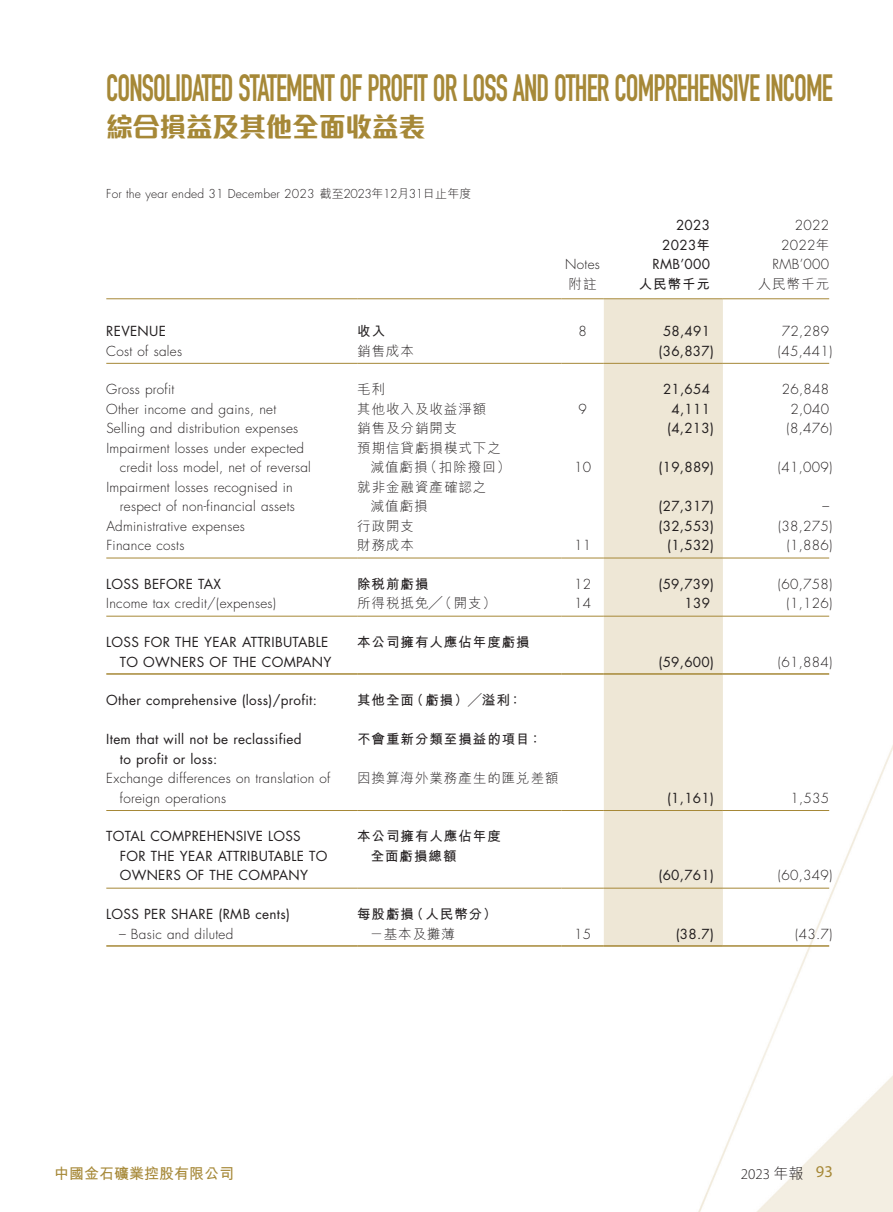
<style>
.page{position:relative;width:893px;height:1212px;background:#fff}
.page>*{position:absolute;margin:0;border:0;box-sizing:border-box;transform-origin:0 0}
.t1{font:37.5px "DIN Engschrift Std";letter-spacing:-.03em;color:#a68837;scale:.8 1}
.t2{font:800 27px "M Elle HK";letter-spacing:-.015em;color:#a68837}
.t3{font:700 15px "M Hei HK";color:#a68837}
.t4{font:300 15px "Myriad Pro";color:#231f20}
.t5{font:300 13.5px/19.5px "Futura Std";letter-spacing:.02em;color:#231f20}
.t6{font:13.5px/19.5px "Futura Std";letter-spacing:.02em;color:#231f20}
.t7{font:300 13.5px/19.5px "M Hei HK";letter-spacing:.07em;color:#231f20}
.t8{font:700 13.5px/19.5px "M Hei HK";letter-spacing:.07em;color:#231f20}
.t9{font:300 12px "Futura Std";letter-spacing:.015em;color:#231f20}
.s1{font-family:"M Hei HK"}
.s2{font-family:"M Hei HK";font-weight:700}
.s3{font-weight:400;font-size:16.5px;color:#a68837}
</style>
<div class="page">
<img style="left:106px;top:298px;width:787px;height:914px">
<div style="left:604px;top:299px;width:119px;height:646px;background:#eee7d6"></div>
<hr style="left:106px;top:298px;width:251px;height:1px;background:#a68837">
<hr style="left:357px;top:298px;width:204px;height:1px;background:#a68837">
<hr style="left:561px;top:298px;width:43px;height:1px;background:#a68837">
<hr style="left:604px;top:298px;width:119px;height:1px;background:#a68837">
<hr style="left:723px;top:298px;width:106px;height:1px;background:#a68837">
<hr style="left:106px;top:363px;width:251px;height:1px;background:#a68837">
<hr style="left:357px;top:363px;width:204px;height:1px;background:#a68837">
<hr style="left:561px;top:363px;width:43px;height:1px;background:#a68837">
<hr style="left:604px;top:363px;width:119px;height:1px;background:#a68837">
<hr style="left:723px;top:363px;width:106px;height:1px;background:#a68837">
<hr style="left:106px;top:558px;width:251px;height:1px;background:#a68837">
<hr style="left:357px;top:558px;width:204px;height:1px;background:#a68837">
<hr style="left:561px;top:558px;width:43px;height:1px;background:#a68837">
<hr style="left:604px;top:558px;width:119px;height:1px;background:#a68837">
<hr style="left:723px;top:558px;width:106px;height:1px;background:#a68837">
<hr style="left:106px;top:616px;width:251px;height:1px;background:#a68837">
<hr style="left:357px;top:616px;width:204px;height:1px;background:#a68837">
<hr style="left:561px;top:616px;width:43px;height:1px;background:#a68837">
<hr style="left:604px;top:616px;width:119px;height:1px;background:#a68837">
<hr style="left:723px;top:616px;width:106px;height:1px;background:#a68837">
<hr style="left:106px;top:673px;width:251px;height:2px;background:#a68837">
<hr style="left:357px;top:673px;width:204px;height:2px;background:#a68837">
<hr style="left:561px;top:673px;width:43px;height:2px;background:#a68837">
<hr style="left:604px;top:673px;width:119px;height:2px;background:#a68837">
<hr style="left:723px;top:673px;width:106px;height:2px;background:#a68837">
<hr style="left:106px;top:810px;width:251px;height:1px;background:#a68837">
<hr style="left:357px;top:810px;width:204px;height:1px;background:#a68837">
<hr style="left:561px;top:810px;width:43px;height:1px;background:#a68837">
<hr style="left:604px;top:810px;width:119px;height:1px;background:#a68837">
<hr style="left:723px;top:810px;width:106px;height:1px;background:#a68837">
<hr style="left:106px;top:888px;width:251px;height:1px;background:#a68837">
<hr style="left:357px;top:888px;width:204px;height:1px;background:#a68837">
<hr style="left:561px;top:888px;width:43px;height:1px;background:#a68837">
<hr style="left:604px;top:888px;width:119px;height:1px;background:#a68837">
<hr style="left:723px;top:888px;width:106px;height:1px;background:#a68837">
<hr style="left:106px;top:945px;width:251px;height:2px;background:#a68837">
<hr style="left:357px;top:945px;width:204px;height:2px;background:#a68837">
<hr style="left:561px;top:945px;width:43px;height:2px;background:#a68837">
<hr style="left:604px;top:945px;width:119px;height:2px;background:#a68837">
<hr style="left:723px;top:945px;width:106px;height:2px;background:#a68837">
<h1 class="t1" style="left:106px;top:66px;width:910px">CONSOLIDATED STATEMENT OF PROFIT OR LOSS AND OTHER COMPREHENSIVE INCOME</h1>
<h2 class="t2" style="left:106px;top:114px;width:321px">綜合損益及其他全面收益表</h2>
<p class="t9" style="left:106px;top:187px;width:367px">For the year ended 31 December 2023 <span class="s1">截至</span>2023<span class="s1">年</span>12<span class="s1">月</span>31<span class="s1">日止年度</span></p>
<p class="t6" style="left:676px;top:216px;width:36px">2023</p>
<p class="t5" style="left:795px;top:216px;width:36px">2022</p>
<p class="t6" style="left:662px;top:235px;width:49px">2023<span class="s2">年</span></p>
<p class="t5" style="left:781px;top:236px;width:50px">2022<span class="s1">年</span></p>
<p class="t5" style="left:565px;top:255px;width:36px">Notes</p>
<p class="t6" style="left:652px;top:255px;width:59px">RMB’000</p>
<p class="t5" style="left:772px;top:255px;width:58px">RMB’000</p>
<p class="t7" style="left:569px;top:274px;width:29px">附註</p>
<p class="t8" style="left:639px;top:273px;width:73px">人民幣千元</p>
<p class="t7" style="left:758px;top:274px;width:73px">人民幣千元</p>
<p class="t6" style="left:106px;top:321px;width:61px">REVENUE</p>
<p class="t8" style="left:357px;top:320px;width:29px">收入</p>
<p class="t5" style="left:578px;top:322px;width:10px">8</p>
<p class="t6" style="left:663px;top:321px;width:49px">58,491</p>
<p class="t5" style="left:782px;top:322px;width:49px">72,289</p>
<p class="t5" style="left:106px;top:341px;width:77px">Cost of sales</p>
<p class="t7" style="left:357px;top:341px;width:58px">銷售成本</p>
<p class="t6" style="left:659px;top:341px;width:57px">(36,837)</p>
<p class="t5" style="left:778px;top:341px;width:56px">(45,441)</p>
<p class="t5" style="left:106px;top:380px;width:70px">Gross profit</p>
<p class="t7" style="left:357px;top:379px;width:29px">毛利</p>
<p class="t6" style="left:663px;top:380px;width:49px">21,654</p>
<p class="t5" style="left:782px;top:380px;width:49px">26,848</p>
<p class="t5" style="left:106px;top:399px;width:171px">Other income and gains, net</p>
<p class="t7" style="left:357px;top:399px;width:131px">其他收入及收益淨額</p>
<p class="t5" style="left:578px;top:399px;width:10px">9</p>
<p class="t6" style="left:672px;top:399px;width:40px">4,111</p>
<p class="t5" style="left:790px;top:399px;width:40px">2,040</p>
<p class="t5" style="left:106px;top:419px;width:194px">Selling and distribution expenses</p>
<p class="t7" style="left:357px;top:418px;width:102px">銷售及分銷開支</p>
<p class="t6" style="left:667px;top:419px;width:48px">(4,213)</p>
<p class="t5" style="left:787px;top:419px;width:47px">(8,476)</p>
<p class="t5" style="left:120px;top:438px;width:193px;text-indent:-14px">Impairment losses under expected credit loss model, net of reversal</p>
<p class="t7" style="left:371px;top:438px;width:141px;text-indent:-14px">預期信貸虧損模式下之減值虧損（扣除撥回）</p>
<p class="t5" style="left:574px;top:458px;width:19px">10</p>
<p class="t6" style="left:659px;top:458px;width:57px">(19,889)</p>
<p class="t5" style="left:778px;top:458px;width:56px">(41,009)</p>
<p class="t5" style="left:106px;top:477px;width:190px;text-align:right">Impairment losses recognised in respect of non-financial assets</p>
<p class="t7" style="left:371px;top:477px;width:117px;text-indent:-14px">就非金融資產確認之減值虧損</p>
<p class="t6" style="left:659px;top:497px;width:57px">(27,317)</p>
<p class="t5" style="left:822px;top:497px;width:8px">–</p>
<p class="t5" style="left:106px;top:516px;width:140px">Administrative expenses</p>
<p class="t7" style="left:357px;top:516px;width:58px">行政開支</p>
<p class="t6" style="left:659px;top:516px;width:57px">(32,553)</p>
<p class="t5" style="left:778px;top:516px;width:56px">(38,275)</p>
<p class="t5" style="left:106px;top:536px;width:80px">Finance costs</p>
<p class="t7" style="left:357px;top:535px;width:58px">財務成本</p>
<p class="t5" style="left:574px;top:536px;width:19px">11</p>
<p class="t6" style="left:667px;top:536px;width:48px">(1,532)</p>
<p class="t5" style="left:787px;top:536px;width:47px">(1,886)</p>
<p class="t6" style="left:106px;top:574px;width:116px">LOSS BEFORE TAX</p>
<p class="t8" style="left:357px;top:573px;width:73px">除稅前虧損</p>
<p class="t5" style="left:574px;top:575px;width:19px">12</p>
<p class="t6" style="left:659px;top:574px;width:57px">(59,739)</p>
<p class="t5" style="left:778px;top:575px;width:56px">(60,758)</p>
<p class="t5" style="left:106px;top:594px;width:171px">Income tax credit/(expenses)</p>
<p class="t7" style="left:357px;top:593px;width:140px">所得稅抵免╱（開支）</p>
<p class="t5" style="left:574px;top:594px;width:19px">14</p>
<p class="t6" style="left:685px;top:594px;width:27px">139</p>
<p class="t5" style="left:787px;top:594px;width:47px">(1,126)</p>
<p class="t6" style="left:106px;top:632px;width:227px;text-align:right">LOSS FOR THE YEAR ATTRIBUTABLE<br>TO OWNERS OF THE COMPANY</p>
<p class="t8" style="left:357px;top:631px;width:174px">本公司擁有人應佔年度虧損</p>
<p class="t6" style="left:659px;top:652px;width:57px">(59,600)</p>
<p class="t5" style="left:778px;top:652px;width:56px">(61,884)</p>
<p class="t6" style="left:106px;top:691px;width:212px">Other comprehensive (loss)/profit:</p>
<p class="t8" style="left:357px;top:689px;width:166px">其他全面（虧損）╱溢利：</p>
<p class="t6" style="left:120px;top:730px;width:183px;text-indent:-14px">Item that will not be reclassified to profit or loss:</p>
<p class="t8" style="left:357px;top:728px;width:186px">不會重新分類至損益的項目：</p>
<p class="t5" style="left:120px;top:769px;width:212px;text-indent:-14px">Exchange differences on translation of foreign operations</p>
<p class="t7" style="left:357px;top:768px;width:203px">因換算海外業務產生的匯兌差額</p>
<p class="t6" style="left:120px;top:827px;width:209px;text-indent:-14px">TOTAL COMPREHENSIVE LOSS<br>FOR THE YEAR ATTRIBUTABLE TO<br>OWNERS OF THE COMPANY</p>
<p class="t8" style="left:371px;top:825px;width:132px;text-indent:-14px">本公司擁有人應佔年度全面虧損總額</p>
<p class="t6" style="left:667px;top:788px;width:48px">(1,161)</p>
<p class="t5" style="left:790px;top:788px;width:40px">1,535</p>
<p class="t6" style="left:659px;top:866px;width:57px">(60,761)</p>
<p class="t5" style="left:778px;top:866px;width:56px">(60,349)</p>
<p class="t6" style="left:106px;top:904px;width:185px">LOSS PER SHARE (RMB cents)</p>
<p class="t8" style="left:357px;top:903px;width:141px">每股虧損（人民幣分）</p>
<p class="t5" style="left:119px;top:924px;width:116px">– Basic and diluted</p>
<p class="t7" style="left:370px;top:924px;width:87px">－基本及攤薄</p>
<p class="t5" style="left:574px;top:924px;width:19px">15</p>
<p class="t6" style="left:676px;top:924px;width:40px">(38.7)</p>
<p class="t5" style="left:795px;top:924px;width:39px">(43.7)</p>
<p class="t3" style="left:54px;top:1162px;width:181px">中國金石礦業控股有限公司</p>
<p class="t4" style="left:741px;top:1164px;width:94px">2023 <span class="s1">年報</span> <span class="s3">93</span></p>
</div>
